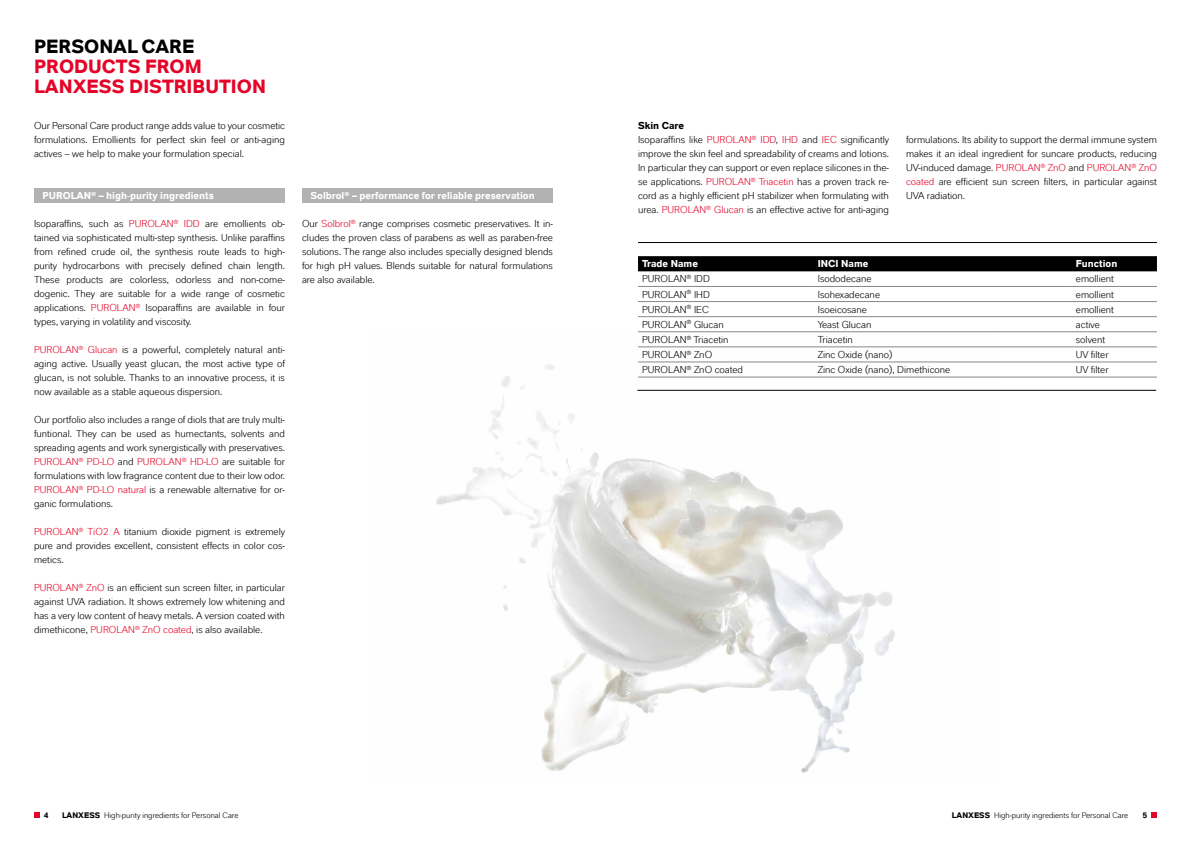
<style>
.page{position:relative;width:1191px;height:842px;background:#fff}
.page>*{position:absolute;margin:0;border:0;box-sizing:border-box;transform-origin:0 0}
.t1{font:700 19px/20px "Lanxess";color:#e40428}
.t2{font:700 19px "Lanxess";color:#000}
.t3{font:10px/14px "Lanxess";color:#000;text-align:justify}
.t4{font:700 10px "Lanxess";color:#fff}
.t5{font:8px "Lanxess";color:#000}
.t6{font:700 8px "Lanxess";color:#000}
.s1{color:#e40428}
.s2{font-weight:700}
</style>
<div class="page">
<svg style="left:34px;top:812px;width:6px;height:6px"></svg>
<svg style="left:1151px;top:812px;width:6px;height:6px"></svg>
<img style="left:436px;top:332px;width:562px;height:441px">
<div style="left:302px;top:189px;width:251px;height:14px;background:#b3b2b2"></div>
<div style="left:34px;top:189px;width:251px;height:14px;background:#b3b2b2"></div>
<div style="left:638px;top:256px;width:519px;height:15px;background:#000"></div>
<hr style="left:638px;top:286px;width:176px;height:1px;background:#878787">
<hr style="left:814px;top:286px;width:257px;height:1px;background:#878787">
<hr style="left:1071px;top:286px;width:86px;height:1px;background:#878787">
<hr style="left:638px;top:301px;width:176px;height:1px;background:#878787">
<hr style="left:814px;top:301px;width:257px;height:1px;background:#878787">
<hr style="left:1071px;top:301px;width:86px;height:1px;background:#878787">
<hr style="left:638px;top:316px;width:176px;height:1px;background:#878787">
<hr style="left:814px;top:316px;width:257px;height:1px;background:#878787">
<hr style="left:1071px;top:316px;width:86px;height:1px;background:#878787">
<hr style="left:638px;top:331px;width:176px;height:1px;background:#878787">
<hr style="left:814px;top:331px;width:257px;height:1px;background:#878787">
<hr style="left:1071px;top:331px;width:86px;height:1px;background:#878787">
<hr style="left:638px;top:347px;width:176px;height:1px;background:#878787">
<hr style="left:814px;top:347px;width:257px;height:1px;background:#878787">
<hr style="left:1071px;top:347px;width:86px;height:1px;background:#878787">
<hr style="left:638px;top:362px;width:176px;height:1px;background:#878787">
<hr style="left:814px;top:362px;width:257px;height:1px;background:#878787">
<hr style="left:1071px;top:362px;width:86px;height:1px;background:#878787">
<hr style="left:638px;top:377px;width:176px;height:1px;background:#878787">
<hr style="left:814px;top:377px;width:257px;height:1px;background:#878787">
<hr style="left:1071px;top:377px;width:86px;height:1px;background:#878787">
<hr style="left:638px;top:242px;width:519px;height:1px;background:#000">
<hr style="left:637px;top:390px;width:519px;height:1px;background:#000">
<h1 class="t2" style="left:34px;top:35px;width:162px">PERSONAL CARE</h1>
<h1 class="t1" style="left:34px;top:56px;width:233px">PRODUCTS FROM<br>LANXESS DISTRIBUTION</h1>
<p class="t3" style="left:34px;top:118px;width:252px">Our Personal Care product range adds value to your cosmetic formulations. Emollients for perfect skin feel or anti-aging actives – we help to make your formulation special.</p>
<p class="t4" style="left:43px;top:189px;width:173px">PUROLAN<sup>®</sup> – high-purity ingredients</p>
<p class="t3" style="left:34px;top:216px;width:253px">Isoparaffins, such as <span class="s1">PUROLAN</span><sup>®</sup> <span class="s1">IDD</span> are emollients ob&shy;tained via sophisticated multi-step synthesis. Unlike paraffins from refined crude oil, the synthesis route leads to high&shy;purity hydrocarbons with precisely defined chain length.<br>These products are colorless, odorless and non-come&shy;dogenic. They are suitable for a wide range of cosmetic applications. <span class="s1">PUROLAN</span><sup>®</sup> Isoparaffins are available in four types, varying in volatility and viscosity.</p>
<p class="t3" style="left:34px;top:342px;width:253px"><span class="s1">PUROLAN</span><sup>®</sup> <span class="s1">Glucan</span> is a powerful, completely natural anti&shy;aging active. Usually yeast glucan, the most active type of glucan, is not soluble. Thanks to an innovative process, it is now available as a stable aqueous dispersion.</p>
<p class="t3" style="left:34px;top:412px;width:253px">Our portfolio also includes a range of diols that are truly multi&shy;funtional. They can be used as humectants, solvents and spreading agents and work synergistically with preservatives.<br><span class="s1">PUROLAN</span><sup>®</sup> <span class="s1">PD-LO</span> and <span class="s1">PUROLAN</span><sup>®</sup> <span class="s1">HD-LO</span> are suitable for formulations with low fragrance content due to their low odor.<br><span class="s1">PUROLAN</span><sup>®</sup> <span class="s1">PD-LO natural</span> is a renewable alternative for or&shy;ganic formulations.</p>
<p class="t3" style="left:34px;top:524px;width:253px"><span class="s1">PUROLAN</span><sup>®</sup> <span class="s1">TiO2 A</span> titanium dioxide pigment is extremely pure and provides excellent, consistent effects in color cos&shy;metics.</p>
<p class="t3" style="left:34px;top:580px;width:253px"><span class="s1">PUROLAN</span><sup>®</sup> <span class="s1">ZnO</span> is an efficient sun screen filter, in particular against UVA radiation. It shows extremely low whitening and has a very low content of heavy metals. A version coated with dimethicone, <span class="s1">PUROLAN</span><sup>®</sup> <span class="s1">ZnO coated</span>, is also available.</p>
<p class="t3" style="left:638px;top:119px;width:253px;text-align:left"><span class="s2">Skin Care<br></span>Isoparaffins like <span class="s1">PUROLAN</span><sup>®</sup> <span class="s1">IDD</span>, <span class="s1">IHD</span> and <span class="s1">IEC</span> significantly improve the skin feel and spreadability of creams and lotions.<br>In particular they can support or even replace silicones in the&shy;se applications. <span class="s1">PUROLAN</span><sup>®</sup> <span class="s1">Triacetin</span> has a proven track re&shy;cord as a highly efficient pH stabilizer when formulating with urea. <span class="s1">PUROLAN</span><sup>®</sup> <span class="s1">Glucan</span> is an effective active for anti-aging</p>
<p class="t3" style="left:906px;top:133px;width:252px">formulations. Its ability to support the dermal immune system makes it an ideal ingredient for suncare products, reducing UV-induced damage. <span class="s1">PUROLAN</span><sup>®</sup> <span class="s1">ZnO</span> and <span class="s1">PUROLAN</span><sup>®</sup> <span class="s1">ZnO coated</span> are efficient sun screen filters, in particular against</p>
<p class="t4" style="left:310px;top:190px;width:226px">Solbrol<sup>®</sup> – performance for reliable preservation</p>
<p class="t3" style="left:906px;top:189px;width:61px">UVA radiation.</p>
<p class="t3" style="left:302px;top:217px;width:252px">Our <span class="s1">Solbrol</span><sup>®</sup> range comprises cosmetic preservatives. It in&shy;cludes the proven class of parabens as well as paraben-free solutions. The range also includes specially designed blends for high pH values. Blends suitable for natural formulations are also available.</p>
<p class="t4" style="left:642px;top:258px;width:57px">Trade Name</p>
<p class="t4" style="left:818px;top:258px;width:52px">INCI Name</p>
<p class="t4" style="left:1075px;top:258px;width:43px">Function</p>
<p class="t3" style="left:642px;top:272px;width:69px">PUROLAN<sup>®</sup> IDD</p>
<p class="t3" style="left:818px;top:272px;width:55px">Isododecane</p>
<p class="t3" style="left:1075px;top:272px;width:40px">emollient</p>
<p class="t3" style="left:642px;top:287px;width:69px">PUROLAN<sup>®</sup> IHD</p>
<p class="t3" style="left:818px;top:287px;width:64px">Isohexadecane</p>
<p class="t3" style="left:1075px;top:287px;width:40px">emollient</p>
<p class="t3" style="left:642px;top:302px;width:68px">PUROLAN<sup>®</sup> IEC</p>
<p class="t3" style="left:818px;top:302px;width:51px">Isoeicosane</p>
<p class="t3" style="left:1075px;top:302px;width:40px">emollient</p>
<p class="t3" style="left:642px;top:317px;width:83px">PUROLAN<sup>®</sup> Glucan</p>
<p class="t3" style="left:818px;top:317px;width:55px">Yeast Glucan</p>
<p class="t3" style="left:1075px;top:317px;width:25px">active</p>
<p class="t3" style="left:642px;top:332px;width:88px">PUROLAN<sup>®</sup> Triacetin</p>
<p class="t3" style="left:818px;top:332px;width:36px">Triacetin</p>
<p class="t3" style="left:1075px;top:332px;width:31px">solvent</p>
<p class="t3" style="left:642px;top:347px;width:72px">PUROLAN<sup>®</sup> ZnO</p>
<p class="t3" style="left:818px;top:347px;width:76px">Zinc Oxide (nano)</p>
<p class="t3" style="left:1075px;top:347px;width:34px">UV filter</p>
<p class="t3" style="left:642px;top:363px;width:103px">PUROLAN<sup>®</sup> ZnO coated</p>
<p class="t3" style="left:818px;top:363px;width:134px">Zinc Oxide (nano), Dimethicone</p>
<p class="t3" style="left:1075px;top:363px;width:34px">UV filter</p>
<p class="t6" style="left:44px;top:810px;width:6px">4</p>
<p class="t5" style="left:62px;top:811px;width:178px"><span class="s2">LANXESS</span> High-purity ingredients for Personal Care</p>
<p class="t5" style="left:952px;top:811px;width:178px"><span class="s2">LANXESS</span> High-purity ingredients for Personal Care</p>
<p class="t6" style="left:1142px;top:810px;width:6px">5</p>
</div>
